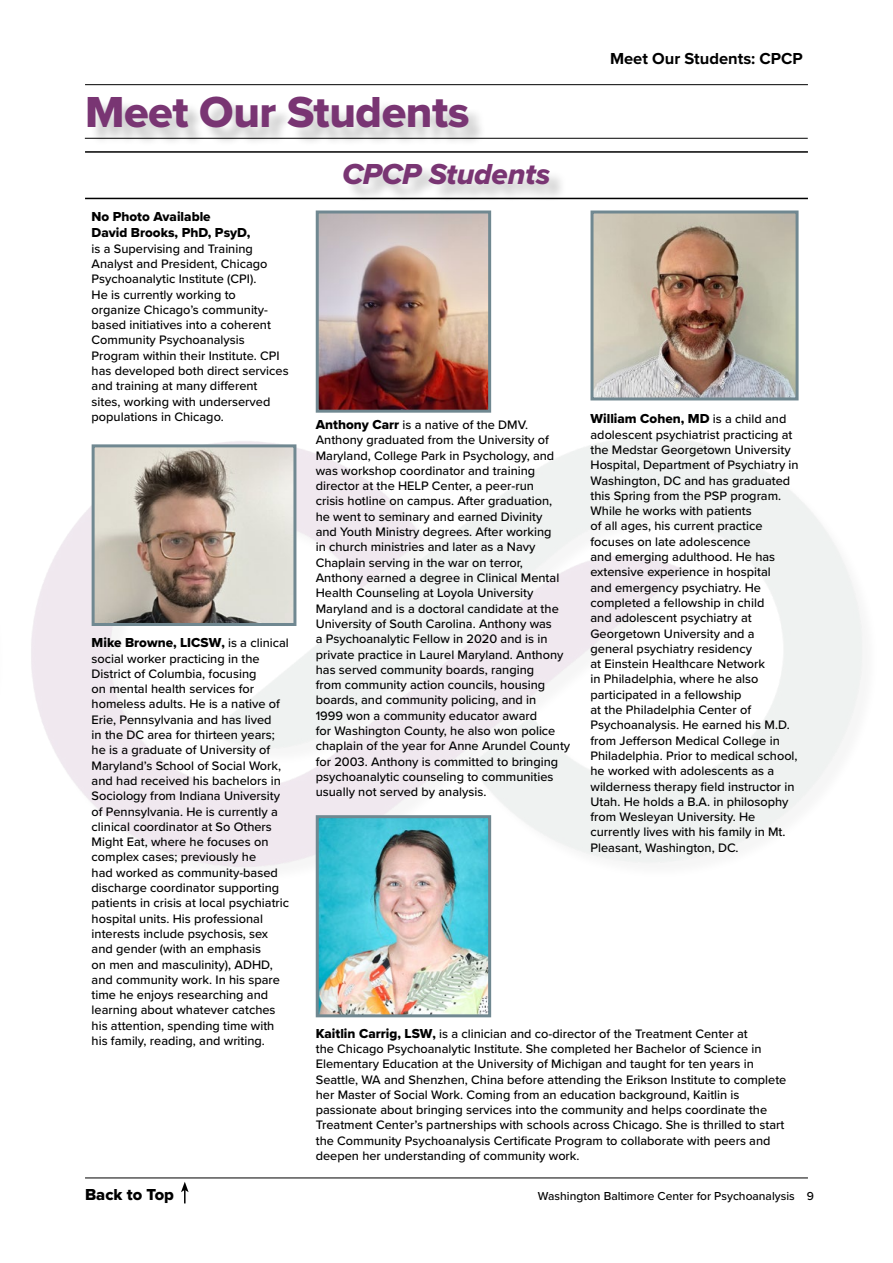
<style>
.page{position:relative;width:893px;height:1263px;background:#fff}
.page>*{position:absolute;margin:0;border:0;box-sizing:border-box;transform-origin:0 0}
.t1{font:45px "Proxima Nova Extrabld";letter-spacing:-.01em;color:#793573}
.t2{font:30px "Proxima Nova Extrabld It";letter-spacing:-.01em;color:#793573}
.t3{font:700 16.5px "Proxima Nova";color:#000}
.t4{font:16.5px "Proxima Nova Extrabld";color:#000}
.t5{font:13.5px/16.2px "Proxima Nova Extrabld";color:#000}
.t6{font:500 12.75px/15.3px "Proxima Nova";color:#000}
.t7{font:500 12px "Proxima Nova";color:#000}
.s1{font-size:12.75px}
.s2{font-family:"Proxima Nova";font-weight:500;font-size:12.75px}
.s3{font-family:"Proxima Nova Extrabld";font-weight:400;font-size:13.5px}
.s4{font-family:"Proxima Nova Extrabld";font-weight:400}
</style>
<div class="page">
<hr style="left:85px;top:84px;width:723px;height:1px;background:#000">
<svg style="left:181px;top:1182px;width:8px;height:21px"></svg>
<hr style="left:85px;top:1177px;width:723px;height:1px;background:#000">
<div style="left:90px;top:98px;width:397px;height:48px;background:#000;opacity:.21"></div>
<hr style="left:85px;top:138px;width:723px;height:1px;background:#000">
<hr style="left:85px;top:151px;width:723px;height:2px;background:#000">
<img style="left:320px;top:819px;width:167px;height:194px">
<div style="left:316px;top:815px;width:175px;height:202px;border:3px solid #708891"></div>
<div style="left:346px;top:165px;width:222px;height:38px;background:#000;opacity:.21"></div>
<img style="left:594px;top:214px;width:201px;height:182px">
<div style="left:590px;top:210px;width:209px;height:190px;border:3px solid #708891"></div>
<hr style="left:85px;top:198px;width:723px;height:1px;background:#000">
<img style="left:320px;top:214px;width:167px;height:195px">
<div style="left:316px;top:210px;width:175px;height:203px;border:3px solid #708891"></div>
<img style="left:96px;top:448px;width:196px;height:174px">
<div style="left:92px;top:444px;width:204px;height:182px;border:3px solid #708891"></div>
<h1 class="t1" style="left:85px;top:79px;width:386px">Meet Our Students</h1>
<h2 class="t2" style="left:342px;top:151px;width:209px">CPCP Students</h2>
<p class="t3" style="left:610px;top:47px;width:194px">Meet Our Students: CPCP</p>
<p class="t5" style="left:92px;top:208px;width:160px">No Photo Available<br>David Brooks, PhD, PsyD,</p>
<p class="t6" style="left:92px;top:240px;width:199px">is a Supervising and Training<br>Analyst and President, Chicago<br>Psychoanalytic Institute (CPI).<br>He is currently working to<br>organize Chicago’s community&shy;based initiatives into a coherent<br>Community Psychoanalysis<br>Program within their Institute. CPI has developed both direct services and training at many different sites, working with underserved populations in Chicago.</p>
<p class="t5" style="left:92px;top:634px;width:199px">Mike Browne, LICSW<span class="s1">,</span> <span class="s2">is a clinical</span></p>
<p class="t6" style="left:92px;top:650px;width:199px">social worker practicing in the<br>District of Columbia, focusing<br>on mental health services for homeless adults. He is a native of<br>Erie, Pennsylvania and has lived<br>in the DC area for thirteen years; he is a graduate of University of<br>Maryland’s School of Social Work, and had received his bachelors in<br>Sociology from Indiana University of Pennsylvania. He is currently a clinical coordinator at So Others<br>Might Eat, where he focuses on complex cases; previously he<br>had worked as community-based discharge coordinator supporting patients in crisis at local psychiatric hospital units. His professional interests include psychosis, sex and gender (with an emphasis<br>on men and masculinity), ADHD, and community work. In his spare time he enjoys researching and learning about whatever catches his attention, spending time with his family, reading, and writing.</p>
<p class="t6" style="left:316px;top:417px;width:256px"><span class="s3">Anthony Carr</span> is a native of the DMV.<br>Anthony graduated from the University of Maryland, College Park in Psychology, and was workshop coordinator and training director at the HELP Center, a peer-run<br>crisis hotline on campus. After graduation,<br>he went to seminary and earned Divinity<br>and Youth Ministry degrees. After working<br>in church ministries and later as a Navy Chaplain serving in the war on terror, Anthony earned a degree in Clinical Mental Health Counseling at Loyola University Maryland and is a doctoral candidate at the University of South Carolina. Anthony was<br>a Psychoanalytic Fellow in 2020 and is in private practice in Laurel Maryland. Anthony has served community boards, ranging<br>from community action councils, housing boards, and community policing, and in<br>1999 won a community educator award<br>for Washington County, he also won police chaplain of the year for Anne Arundel County for 2003. Anthony is committed to bringing psychoanalytic counseling to communities usually not served by analysis.</p>
<p class="t5" style="left:590px;top:410px;width:197px">William Cohen, MD <span class="s2">is a child and</span></p>
<p class="t6" style="left:590px;top:426px;width:210px">adolescent psychiatrist practicing at the Medstar Georgetown University<br>Hospital, Department of Psychiatry in<br>Washington, DC and has graduated this Spring from the PSP program.<br>While he works with patients<br>of all ages, his current practice focuses on late adolescence<br>and emerging adulthood. He has extensive experience in hospital<br>and emergency psychiatry. He completed a fellowship in child<br>and adolescent psychiatry at<br>Georgetown University and a general psychiatry residency<br>at Einstein Healthcare Network<br>in Philadelphia, where he also participated in a fellowship<br>at the Philadelphia Center of<br>Psychoanalysis. He earned his M.D. from Jefferson Medical College in<br>Philadelphia. Prior to medical school, he worked with adolescents as a wilderness therapy field instructor in<br>Utah. He holds a B.A. in philosophy from Wesleyan University. He currently lives with his family in Mt.<br>Pleasant, Washington, DC.</p>
<p class="t6" style="left:316px;top:1025px;width:472px"><span class="s3">Kaitlin Carrig, LSW</span><span class="s4">,</span> is a clinician and co-director of the Treatment Center at<br>the Chicago Psychoanalytic Institute. She completed her Bachelor of Science in Elementary Education at the University of Michigan and taught for ten years in Seattle, WA and Shenzhen, China before attending the Erikson Institute to complete her Master of Social Work. Coming from an education background, Kaitlin is passionate about bringing services into the community and helps coordinate the Treatment Center’s partnerships with schools across Chicago. She is thrilled to start the Community Psychoanalysis Certificate Program to collaborate with peers and deepen her understanding of community work.</p>
<p class="t4" style="left:85px;top:1182px;width:90px">Back to Top</p>
<p class="t7" style="left:538px;top:1187px;width:277px">Washington Baltimore Center for Psychoanalysis 9</p>
</div>
